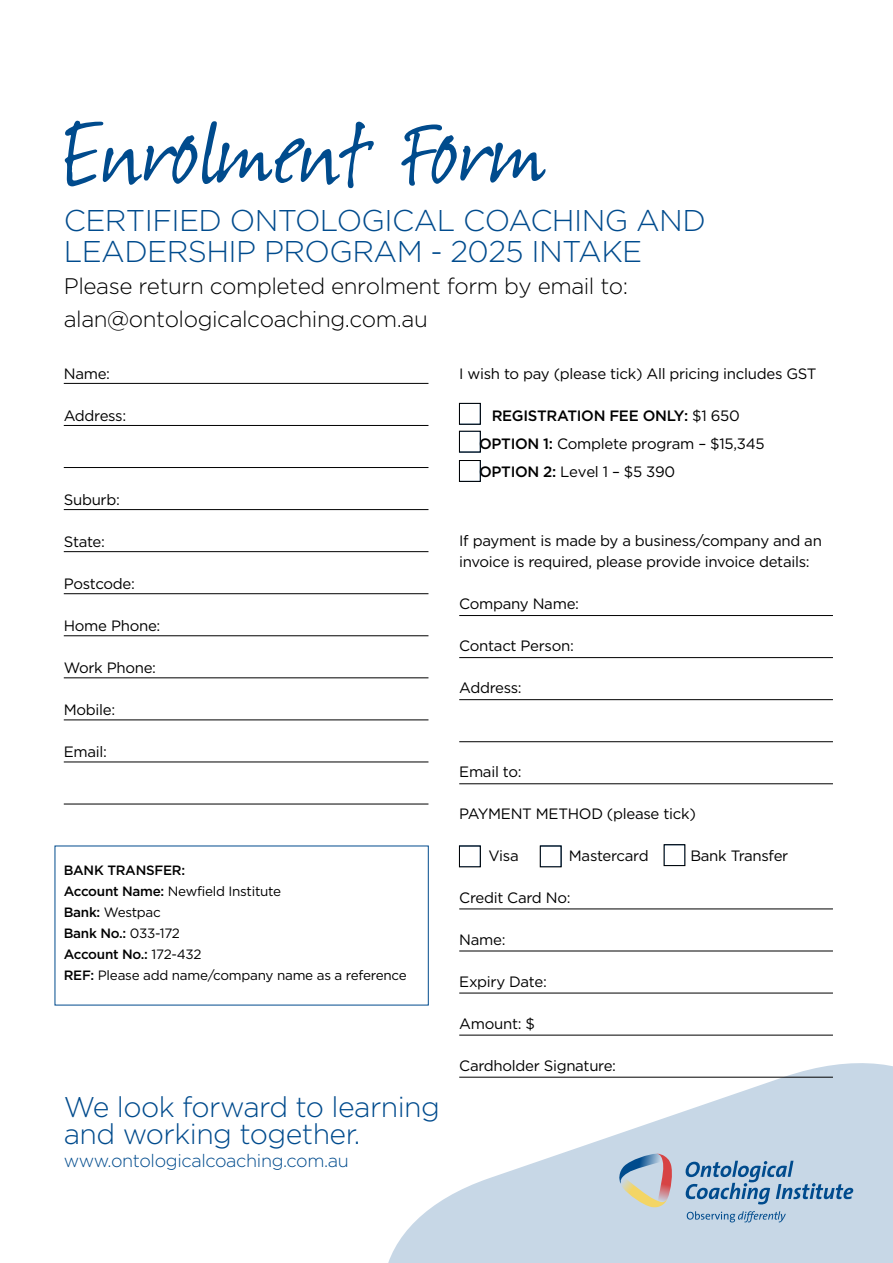
<style>
.page{position:relative;width:893px;height:1263px;background:#fff}
.page>*{position:absolute;margin:0;border:0;box-sizing:border-box;transform-origin:0 0}
.t1{font:108px "Suomi Hand Script";letter-spacing:.005em;color:#004b8d}
.t2{font:300 30px/30.6px "Gotham HTF";letter-spacing:-.02em;color:#004b8d}
.t3{font:300 28.5px/27px "Gotham HTF";letter-spacing:-.02em;color:#004b8d}
.t4{font:300 22.5px/33px "Gotham HTF";letter-spacing:-.02em;color:#000}
.t5{font:300 18px "Gotham HTF";letter-spacing:-.02em;color:#004b8d}
.t6{font:15px/27.8px "Gotham HTF";letter-spacing:-.02em;color:#000}
.t7{font:13.5px/21px "Gotham HTF";letter-spacing:-.02em;color:#000}
.s1{font-weight:500}
</style>
<div class="page">
<svg style="left:388px;top:1034px;width:505px;height:229px;fill:#c7d7e6"></svg>
<svg style="left:618px;top:1154px;width:55px;height:53px"></svg>
<svg style="left:686px;top:1161px;width:167px;height:43px"></svg>
<svg style="left:687px;top:1211px;width:99px;height:11px"></svg>
<hr style="left:64px;top:383px;width:364px;height:1px;background:#000">
<hr style="left:64px;top:425px;width:364px;height:1px;background:#000">
<hr style="left:64px;top:467px;width:364px;height:1px;background:#000">
<hr style="left:64px;top:509px;width:364px;height:1px;background:#000">
<hr style="left:64px;top:551px;width:364px;height:1px;background:#000">
<hr style="left:64px;top:593px;width:364px;height:1px;background:#000">
<hr style="left:64px;top:635px;width:364px;height:1px;background:#000">
<hr style="left:64px;top:678px;width:364px;height:1px;background:#000">
<hr style="left:64px;top:720px;width:364px;height:1px;background:#000">
<hr style="left:64px;top:762px;width:364px;height:1px;background:#000">
<hr style="left:64px;top:804px;width:364px;height:1px;background:#000">
<hr style="left:459px;top:615px;width:374px;height:1px;background:#000">
<hr style="left:459px;top:657px;width:374px;height:1px;background:#000">
<hr style="left:459px;top:699px;width:374px;height:1px;background:#000">
<hr style="left:459px;top:741px;width:374px;height:1px;background:#000">
<hr style="left:459px;top:783px;width:374px;height:1px;background:#000">
<hr style="left:459px;top:909px;width:374px;height:1px;background:#000">
<hr style="left:459px;top:951px;width:374px;height:1px;background:#000">
<hr style="left:459px;top:993px;width:374px;height:1px;background:#000">
<hr style="left:459px;top:1035px;width:374px;height:1px;background:#000">
<hr style="left:459px;top:1077px;width:374px;height:1px;background:#000">
<div style="left:459px;top:403px;width:21px;height:21px;border:1px solid #000"></div>
<div style="left:459px;top:431px;width:21px;height:21px;border:1px solid #000"></div>
<div style="left:459px;top:460px;width:21px;height:22px;border:1px solid #000"></div>
<div style="left:540px;top:846px;width:21px;height:21px;border:1px solid #000"></div>
<div style="left:664px;top:844px;width:21px;height:22px;border:1px solid #000"></div>
<h1 class="t1" style="left:64px;top:101px;width:480px">Enrolment Form</h1>
<h2 class="t2" style="left:64px;top:205px;width:643px">CERTIFIED ONTOLOGICAL COACHING AND<br>LEADERSHIP PROGRAM - 2025 INTAKE</h2>
<h3 class="t4" style="left:64px;top:269px;width:566px">Please return completed enrolment form by email to: alan@ontologicalcoaching.com.au</h3>
<p class="t6" style="left:459px;top:360px;width:359px">I wish to pay (please tick) All pricing includes GST</p>
<p class="t6" style="left:479px;top:402px;width:287px;text-indent:13px"><span class="s1">REGISTRATION FEE ONLY:</span> $1 650<br><span class="s1">OPTION 1:</span> Complete program – $15,345<br><span class="s1">OPTION 2:</span> Level 1 – $5 390</p>
<p class="t6" style="left:64px;top:360px;width:48px">Name:</p>
<p class="t6" style="left:64px;top:402px;width:64px">Address:</p>
<p class="t6" style="left:64px;top:486px;width:58px">Suburb:</p>
<p class="t6" style="left:64px;top:528px;width:43px">State:</p>
<p class="t6" style="left:64px;top:570px;width:73px">Postcode:</p>
<p class="t6" style="left:64px;top:612px;width:98px">Home Phone:</p>
<p class="t6" style="left:64px;top:654px;width:94px">Work Phone:</p>
<p class="t6" style="left:64px;top:696px;width:53px">Mobile:</p>
<p class="t6" style="left:64px;top:738px;width:45px">Email:</p>
<p class="t7" style="left:64px;top:860px;width:344px"><span class="s1">BANK TRANSFER:<br>Account Name:</span> Newfield Institute<br><span class="s1">Bank:</span> Westpac<br><span class="s1">Bank No.:</span> 033-172<br><span class="s1">Account No.:</span> 172-432<br><span class="s1">REF:</span> Please add name/company name as a reference</p>
<h3 class="t3" style="left:64px;top:1093px;width:378px">We look forward to learning and working together.</h3>
<p class="t5" style="left:64px;top:1150px;width:287px">www.ontologicalcoaching.com.au</p>
<p class="t6" style="left:459px;top:530px;width:364px;line-height:21px">If payment is made by a business/company and an invoice is required, please provide invoice details:</p>
<p class="t6" style="left:459px;top:590px;width:121px">Company Name:</p>
<p class="t6" style="left:459px;top:632px;width:116px">Contact Person:</p>
<p class="t6" style="left:459px;top:674px;width:64px">Address:</p>
<p class="t6" style="left:459px;top:758px;width:64px">Email to:</p>
<p class="t6" style="left:459px;top:800px;width:238px">PAYMENT METHOD (please tick)</p>
<p class="t6" style="left:489px;top:842px;width:32px">Visa</p>
<p class="t6" style="left:569px;top:842px;width:81px">Mastercard</p>
<p class="t6" style="left:690px;top:842px;width:99px">Bank Transfer</p>
<p class="t6" style="left:459px;top:884px;width:113px">Credit Card No:</p>
<p class="t6" style="left:459px;top:926px;width:48px">Name:</p>
<p class="t6" style="left:459px;top:968px;width:89px">Expiry Date:</p>
<p class="t6" style="left:459px;top:1010px;width:77px">Amount: $</p>
<p class="t6" style="left:459px;top:1052px;width:158px">Cardholder Signature:</p>
</div>
